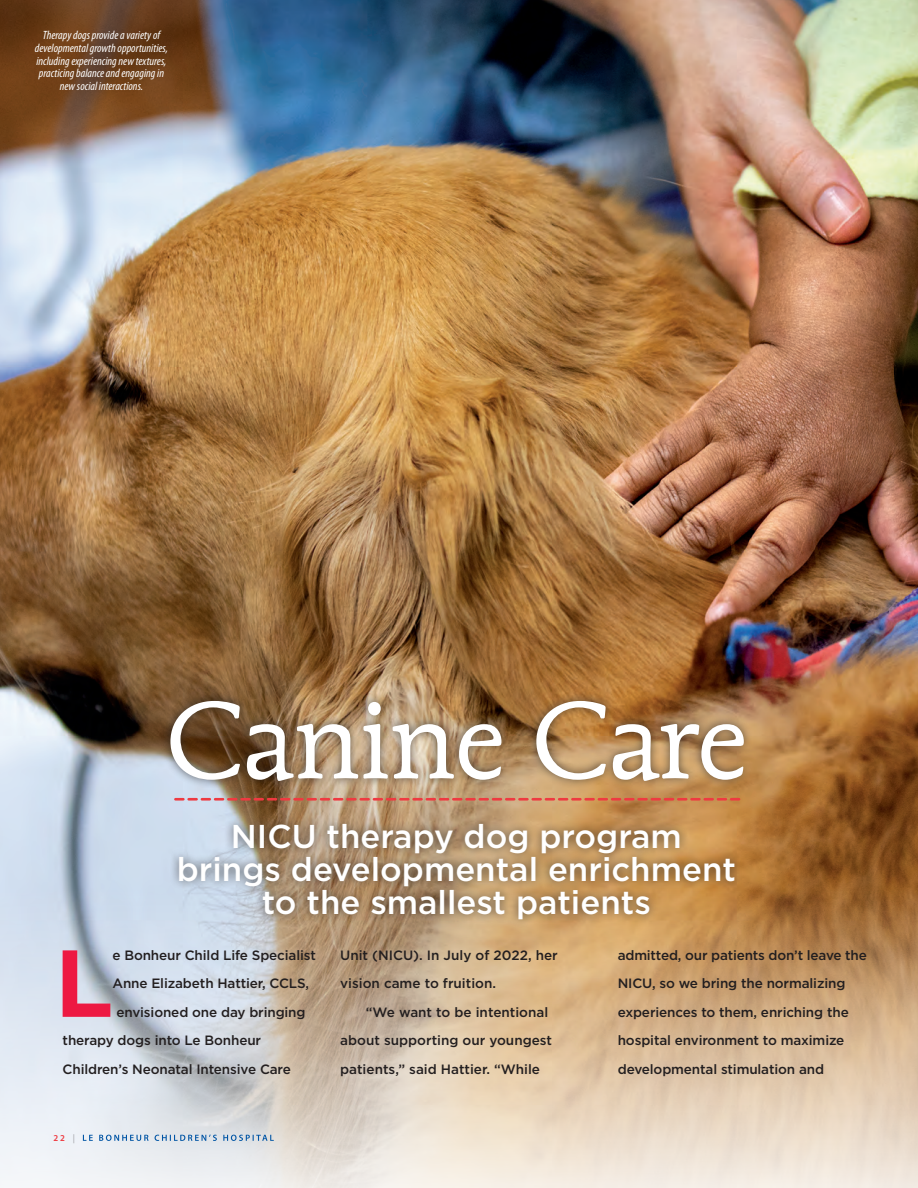
<style>
.page{position:relative;width:918px;height:1188px;background:#fff}
.page>*{position:absolute;margin:0;border:0;box-sizing:border-box;transform-origin:0 0}
.t1{font:108px "Mendoza Roman Std";letter-spacing:-.02em;color:#fff}
.t2{font:700 94.95px "Gotham";color:#ed1942}
.t3{font:500 33px/33px "Gotham";color:#fff;text-align:center}
.t4{font:500 13.5px/28.5px "Gotham";letter-spacing:-.01em;color:#231f20}
.t5{font:italic condensed 12px/12.8px "Myriad Pro";color:#fff;text-align:center}
.t6{font:600 9px "Myriad Pro";color:#ee3a41}
.s1{font-family:"Mendoza Roman Std";font-weight:500;color:#a8a9ad}
</style>
<div class="page">
<img style="left:0;top:0;width:918px;height:879px">
<svg style="left:0;top:879px;width:918px;height:309px;background:#d6c6b4"></svg>
<div style="left:161px;top:691px;width:592px;height:238px;background:#2e2b2a;opacity:.75"></div>
<svg style="left:175px;top:798px;width:564px;height:3px;background:#dc5d53"></svg>
<svg style="left:83px;top:1135px;width:191px;height:6px"></svg>
<p class="t5" style="left:35px;top:29px;width:135px">Therapy dogs provide a variety of developmental growth opportunities, including experiencing new textures, practicing balance and engaging in new social interactions.</p>
<h1 class="t1" style="left:166px;top:674px;width:583px">Canine Care</h1>
<h3 class="t3" style="left:177px;top:819px;width:561px">NICU therapy dog program brings developmental enrichment to the smallest patients</h3>
<h2 class="t2" style="left:55px;top:920px;width:60px">L</h2>
<p class="t4" style="left:112px;top:941px;width:205px">e Bonheur Child Life Specialist</p>
<p class="t4" style="left:112px;top:969px;width:198px">Anne Elizabeth Hattier, CCLS,</p>
<p class="t4" style="left:116px;top:998px;width:191px">envisioned one day bringing</p>
<p class="t4" style="left:63px;top:1026px;width:200px">therapy dogs into Le Bonheur</p>
<p class="t4" style="left:63px;top:1055px;width:230px">Children’s Neonatal Intensive Care</p>
<p class="t6" style="left:54px;top:1132px;width:25px">22 <span class="s1">|</span></p>
<p class="t4" style="left:340px;top:941px;width:219px">Unit (NICU). In July of 2022, her vision came to fruition.</p>
<p class="t4" style="left:340px;top:998px;width:213px;text-indent:26px">“We want to be intentional about supporting our youngest patients,” said Hattier. “While</p>
<p class="t4" style="left:618px;top:941px;width:251px">admitted, our patients don’t leave the NICU, so we bring the normalizing experiences to them, enriching the hospital environment to maximize developmental stimulation and</p>
</div>
